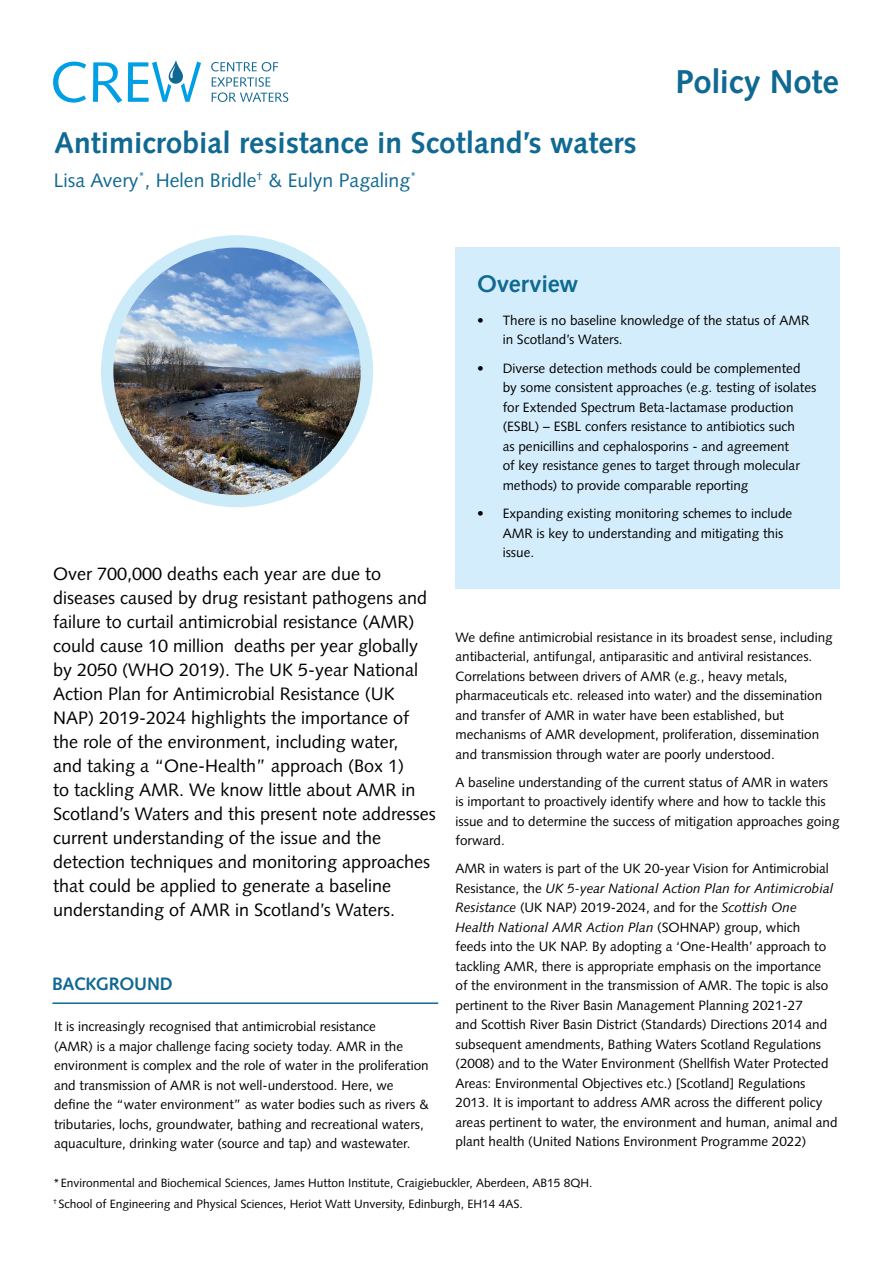
<style>
.page{position:relative;width:893px;height:1263px;background:#fff}
.page>*{position:absolute;margin:0;border:0;box-sizing:border-box;transform-origin:0 0}
.t1{font:700 33px "Syntax LT Std";letter-spacing:-.01em;color:#106993}
.t2{font:700 30px "Syntax LT Std";color:#106993}
.t3{font:700 24px "Syntax LT Std";letter-spacing:-.005em;color:#106993}
.t4{font:19.5px "Syntax LT Std";color:#106993}
.t5{font:18px/24px "Syntax LT Std";color:#000}
.t6{font:700 18px "Syntax LT Std";letter-spacing:-.01em;color:#106993}
.t7{font:13.5px/19.5px "Syntax LT Std";color:#000}
.t8{font:12px/20.7px "Syntax LT Std";color:#000}
.s1{font-style:italic}
</style>
<div class="page">
<svg style="left:53px;top:62px;width:33px;height:41px"></svg>
<svg style="left:93px;top:62px;width:29px;height:41px"></svg>
<svg style="left:211px;top:62px;width:77px;height:40px"></svg>
<svg style="left:128px;top:60px;width:73px;height:42px"></svg>
<div style="left:101px;top:235px;width:272px;height:272px;background:#ccebf9;border-radius:50%"></div>
<img style="left:113px;top:247px;width:248px;height:248px;border-radius:124px">
<div style="left:455px;top:247px;width:385px;height:342px;background:#d4edfc"></div>
<hr style="left:52px;top:1002px;width:386px;height:2px;background:#106993">
<h2 class="t2" style="left:54px;top:126px;width:584px">Antimicrobial resistance in Scotland’s waters</h2>
<h3 class="t4" style="left:54px;top:169px;width:364px">Lisa Avery<sup>*</sup>, Helen Bridle<sup>†</sup> &amp; Eulyn Pagaling<sup>*</sup></h3>
<h1 class="t1" style="left:675px;top:62px;width:165px">Policy Note</h1>
<p class="t5" style="left:53px;top:562px;width:384px">Over 700,000 deaths each year are due to diseases caused by drug resistant pathogens and failure to curtail antimicrobial resistance (AMR) could cause 10 million deaths per year globally by 2050 (WHO 2019). The UK 5-year National Action Plan for Antimicrobial Resistance (UK NAP) 2019-2024 highlights the importance of the role of the environment, including water,<br>and taking a “One-Health” approach (Box 1)<br>to tackling AMR. We know little about AMR in Scotland’s Waters and this present note addresses current understanding of the issue and the detection techniques and monitoring approaches that could be applied to generate a baseline understanding of AMR in Scotland’s Waters.</p>
<h3 class="t6" style="left:52px;top:973px;width:122px">BACKGROUND</h3>
<p class="t7" style="left:54px;top:1017px;width:376px">It is increasingly recognised that antimicrobial resistance<br>(AMR) is a major challenge facing society today. AMR in the environment is complex and the role of water in the proliferation and transmission of AMR is not well-understood. Here, we define the “water environment” as water bodies such as rivers &amp; tributaries, lochs, groundwater, bathing and recreational waters, aquaculture, drinking water (source and tap) and wastewater.</p>
<h3 class="t3" style="left:477px;top:270px;width:103px">Overview</h3>
<p class="t7" style="left:503px;top:310px;width:308px;text-indent:-26px">• There is no baseline knowledge of the status of AMR in Scotland’s Waters.</p>
<p class="t7" style="left:503px;top:358px;width:315px;text-indent:-26px">• Diverse detection methods could be complemented by some consistent approaches (e.g. testing of isolates for Extended Spectrum Beta-lactamase production (ESBL) – ESBL confers resistance to antibiotics such<br>as penicillins and cephalosporins - and agreement<br>of key resistance genes to target through molecular methods) to provide comparable reporting</p>
<p class="t7" style="left:503px;top:504px;width:291px;text-indent:-26px">• Expanding existing monitoring schemes to include<br>AMR is key to understanding and mitigating this issue.</p>
<p class="t7" style="left:455px;top:627px;width:379px">We define antimicrobial resistance in its broadest sense, including antibacterial, antifungal, antiparasitic and antiviral resistances.<br>Correlations between drivers of AMR (e.g., heavy metals, pharmaceuticals etc. released into water) and the dissemination and transfer of AMR in water have been established, but mechanisms of AMR development, proliferation, dissemination and transmission through water are poorly understood.</p>
<p class="t7" style="left:455px;top:772px;width:385px">A baseline understanding of the current status of AMR in waters is important to proactively identify where and how to tackle this issue and to determine the success of mitigation approaches going forward.</p>
<p class="t7" style="left:455px;top:859px;width:384px">AMR in waters is part of the UK 20-year Vision for Antimicrobial Resistance, the <span class="s1">UK 5-year National Action Plan for Antimicrobial Resistance</span> (UK NAP) 2019-2024, and for the <span class="s1">Scottish One Health National AMR Action Plan</span> (SOHNAP) group, which<br>feeds into the UK NAP. By adopting a ‘One-Health’ approach to tackling AMR, there is appropriate emphasis on the importance<br>of the environment in the transmission of AMR. The topic is also pertinent to the River Basin Management Planning 2021-27<br>and Scottish River Basin District (Standards) Directions 2014 and subsequent amendments, Bathing Waters Scotland Regulations (2008) and to the Water Environment (Shellfish Water Protected Areas: Environmental Objectives etc.) [Scotland] Regulations 2013. It is important to address AMR across the different policy areas pertinent to water, the environment and human, animal and plant health (United Nations Environment Programme 2022)</p>
<p class="t8" style="left:53px;top:1172px;width:541px">*Environmental and Biochemical Sciences, James Hutton Institute, Craigiebuckler, Aberdeen, AB15 8QH. <sup>†</sup> School of Engineering and Physical Sciences, Heriot Watt Unversity, Edinburgh, EH14 4AS.</p>
</div>
